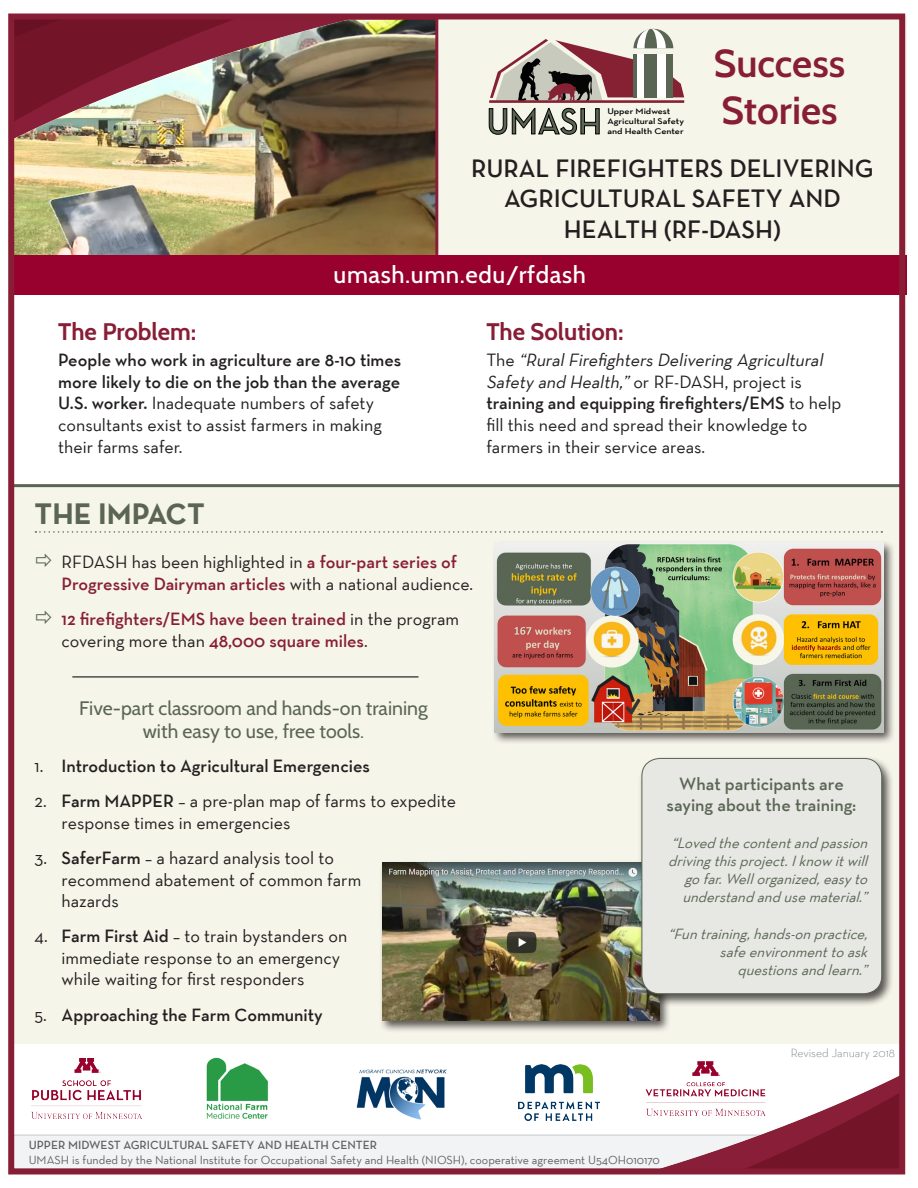
<style>
.page{position:relative;width:918px;height:1188px;background:#fff}
.page>*{position:absolute;margin:0;border:0;box-sizing:border-box;transform-origin:0 0}
.t1{font:600 39px/46.8px "Cabin";color:#871e36}
.t2{font:700 30px "Neutra Text";color:#5a6553}
.t3{font:600 25.5px/30.6px "Neutra Text";color:#231f20;text-align:center}
.t4{font:700 24px "Cabin";color:#871e36}
.t5{font:500 24px "Cabin";letter-spacing:.025em;color:#fff}
.t6{font:19.5px/23.4px "Cabin";color:#5a6553;text-align:center}
.t7{font:18px/21.6px "Neutra Text";color:#231f20}
.t8{font:600 18px/21.6px "Neutra Text";color:#231f20}
.t9{font:600 18px/21.6px "Neutra Text";color:#871e36}
.t10{font:600 18px/21.6px "Neutra Text";color:#5a6553;text-align:center}
.t11{font:italic 15px/18px "Neutra Text";color:#5a6553;text-align:right}
.t12{font:12px/14.4px "Neutra Text";color:#636366}
.t13{font:300 12px "Neutra Text";color:#76787b}
.t14{font:600 8.4px/10.1px "Neutra Text";color:#000;scale:1.16 1}
.s1{font-weight:400}
.s2{font-style:italic}
.s3{font-weight:600}
.s4{font-weight:600;color:#871e36}
.s5{font-weight:400;color:#231f20}
</style>
<div class="page">
<img style="left:15px;top:143px;width:419px;height:112px">
<div style="left:14px;top:487px;width:887px;height:557px;background:#f6f5ea"></div>
<div style="left:439px;top:16px;width:468px;height:266px;background:#f6f5ea"></div>
<img style="left:15px;top:21px;width:670px;height:122px">
<div style="left:13px;top:255px;width:894px;height:39px;background:#98012d"></div>
<svg style="left:489px;top:108px;width:111px;height:27px"></svg>
<svg style="left:490px;top:27px;width:194px;height:73px"></svg>
<hr style="left:489px;top:100px;width:195px;height:3px;background:#862134">
<img style="left:15px;top:1076px;width:883px;height:91px">
<svg style="left:35px;top:531px;width:847px;height:2px"></svg>
<hr style="left:14px;top:484px;width:887px;height:3px;background:#5a6553">
<div style="left:380px;top:860px;width:292px;height:173px;background:#231f20;opacity:.75"></div>
<img style="left:382px;top:862px;width:277px;height:159px">
<div style="left:638px;top:755px;width:256px;height:252px;background:#231f20;opacity:.75"></div>
<div style="left:642px;top:758px;width:240px;height:236px;background:#e7e8e4;border-radius:18px"></div>
<div style="left:642px;top:758px;width:240px;height:236px;border:1px solid #5a6553;border-radius:18px"></div>
<img style="left:350px;top:1069px;width:102px;height:55px">
<img style="left:31px;top:1059px;width:110px;height:59px">
<img style="left:204px;top:1057px;width:66px;height:65px">
<div style="left:8px;top:14px;width:897px;height:1160px;border:6px solid #871e36"></div>
<img style="left:518px;top:1064px;width:82px;height:57px">
<img style="left:620px;top:1061px;width:171px;height:77px">
<div style="left:492px;top:540px;width:403px;height:205px;background:#231f20;opacity:.75"></div>
<img style="left:495px;top:543px;width:388px;height:189px">
<hr style="left:72px;top:676px;width:346px;height:2px;background:#4b4c4d">
<p class="t14" style="left:607px;top:106px;width:68px">Upper Midwest<br>Agricultural Safety and Health Center</p>
<p class="t1" style="left:714px;top:40px;width:133px">Success<br>Stories</p>
<p class="t3" style="left:471px;top:152px;width:404px">RURAL FIREFIGHTERS DELIVERING<br>AGRICULTURAL SAFETY AND<br>HEALTH (RF-DASH)</p>
<p class="t5" style="left:334px;top:260px;width:254px">umash.umn.edu/rfdash</p>
<p class="t4" style="left:58px;top:317px;width:140px">The Problem:</p>
<p class="t8" style="left:58px;top:349px;width:345px">People who work in agriculture are 8-10 times more likely to die on the job than the average U.S. worker. <span class="s1">Inadequate numbers of safety consultants exist to assist farmers in making their farms safer.</span></p>
<p class="t4" style="left:486px;top:317px;width:139px">The Solution:</p>
<p class="t7" style="left:486px;top:349px;width:357px">T h e <span class="s2">“RuralFirefighters Delivering Agricultural Safety and Health,”</span>or RF-DASH, project is <span class="s3">training and equipping firefighters/EMS</span> to help fill this need and spread their knowledge to farmers in their service areas.</p>
<p class="t2" style="left:35px;top:496px;width:172px">THE IMPACT</p>
<p class="t7" style="left:62px;top:551px;width:413px">RFDASH has been highlighted in <span class="s4">a four-part series of<br>Progressive Dairyman articles</span> with a national audience.</p>
<p class="t9" style="left:62px;top:608px;width:399px">12 firefighters/EMS have been trained <span class="s5">in the program covering more than</span> 48,000 square miles<span class="s5">.</span></p>
<p class="t6" style="left:79px;top:696px;width:350px">Five-part classroom and hands-on training with easy to use, free tools.</p>
<p class="t8" style="left:35px;top:755px;width:337px"><span class="s1">1.</span> Introduction to Agricultural Emergencies</p>
<p class="t7" style="left:62px;top:790px;width:396px;text-indent:-27px">2. <span class="s3">Farm MAPPER</span> – a pre-plan map of farms to expedite response times in emergencies</p>
<p class="t7" style="left:62px;top:847px;width:301px;text-indent:-27px">3. <span class="s3">SaferFarm</span> – a hazard analysis tool to recommend abatement of common farm hazards</p>
<p class="t7" style="left:62px;top:925px;width:287px;text-indent:-27px">4. <span class="s3">Farm First Aid</span> – to train bystanders on immediate response to an emergency while waiting for first responders</p>
<p class="t8" style="left:35px;top:1003px;width:290px"><span class="s1">5.</span> Approaching the Farm Community</p>
<p class="t10" style="left:667px;top:773px;width:191px">What participants are saying about the training:</p>
<p class="t11" style="left:668px;top:834px;width:205px">“Lovedthecontentandpassion drivingthisproject.Iknow itwill gofar.Wellorganized,easyto understandandusematerial.”</p>
<p class="t11" style="left:668px;top:925px;width:205px">“Funtraining,hands-onpractice, safeenvironmenttoask questionsandlearn.”</p>
<p class="t13" style="left:791px;top:1046px;width:106px">Revised January 2018</p>
<p class="t12" style="left:29px;top:1138px;width:633px"><span class="s3">UPPER MIDWEST AGRICULTURAL SAFETY AND HEALTH CENTER<br></span>UMASH is funded by the National Institute for Occupational Safety and Health (NIOSH), cooperative agreement U54OH010170</p>
</div>
